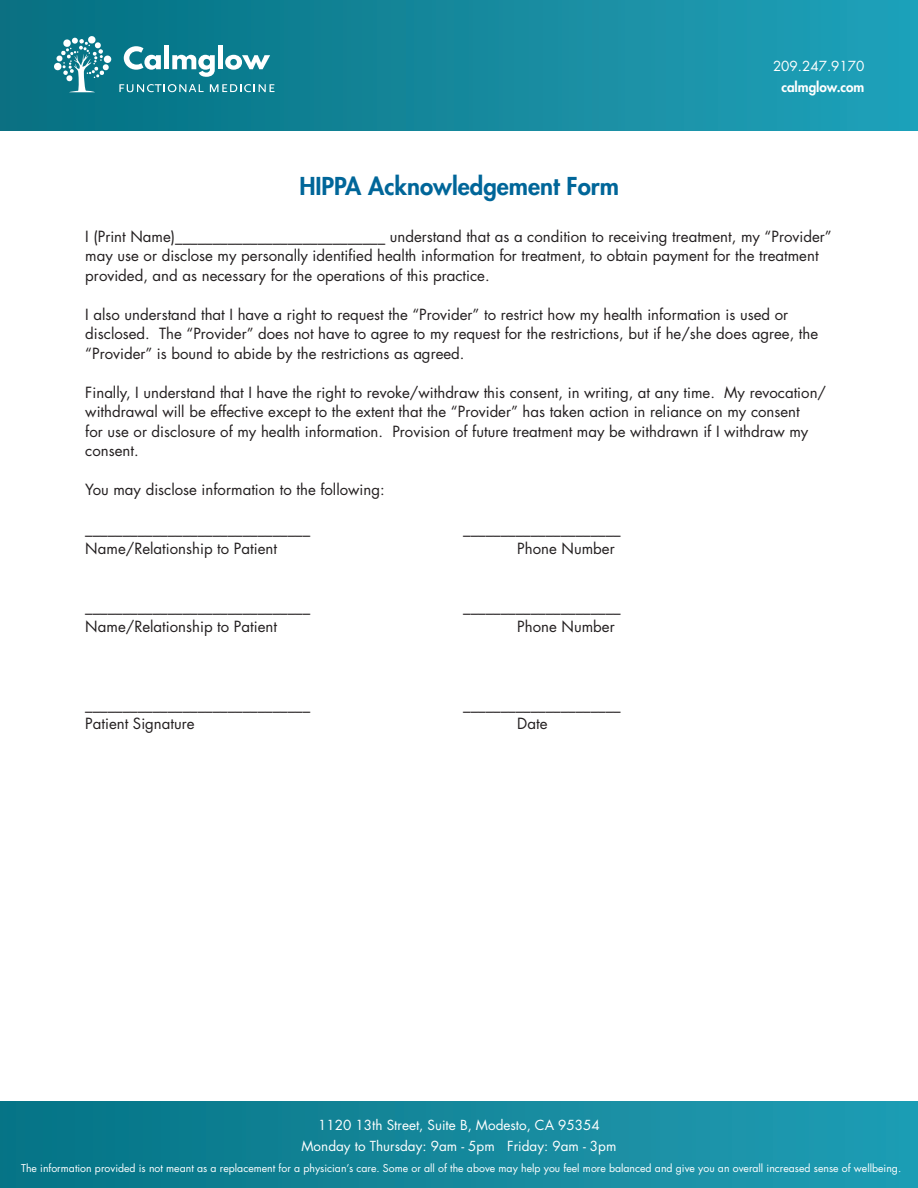
<style>
.page{position:relative;width:918px;height:1188px;background:#fff}
.page>*{position:absolute;margin:0;border:0;box-sizing:border-box;transform-origin:0 0}
.t1{font:800 24px "Futura";color:#069}
.t2{font:15px/19.5px "Futura";color:#231f20}
.t3{font:13.5px/21px "Futura";color:#fff;text-align:center}
.t4{font:800 13.5px "Futura";color:#fff}
.t5{font:10.5px "Futura";color:#fff}
</style>
<div class="page">
<div style="left:0;top:0;width:918px;height:130px;background:linear-gradient(to right,#066f80,#21a1b9)"></div>
<div style="left:0;top:1102px;width:918px;height:86px;background:linear-gradient(to right,#067385,#219db4)"></div>
<svg style="left:54px;top:36px;width:57px;height:56px"></svg>
<svg style="left:124px;top:46px;width:37px;height:24px"></svg>
<div style="left:164px;top:46px;width:5px;height:23px;background:#fff"></div>
<svg style="left:172px;top:55px;width:43px;height:22px"></svg>
<div style="left:218px;top:46px;width:5px;height:23px;background:#fff"></div>
<svg style="left:225px;top:55px;width:45px;height:15px"></svg>
<svg style="left:119px;top:84px;width:85px;height:8px"></svg>
<svg style="left:210px;top:84px;width:64px;height:8px"></svg>
<p class="t3" style="left:773px;top:55px;width:93px">209.247.9170</p>
<p class="t4" style="left:781px;top:78px;width:85px">calmglow.com</p>
<h1 class="t1" style="left:299px;top:170px;width:321px">HIPPA Acknowledgement Form</h1>
<p class="t2" style="left:85px;top:226px;width:748px">I (Print Name)____________________________ understand that as a condition to receiving treatment, my “Provider” may use or disclose my personally identified health information for treatment, to obtain payment for the treatment provided, and as necessary for the operations of this practice.</p>
<p class="t2" style="left:85px;top:304px;width:734px">I also understand that I have a right to request the “Provider” to restrict how my health information is used or disclosed. The “Provider” does not have to agree to my request for the restrictions, but if he/she does agree, the “Provider” is bound to abide by the restrictions as agreed.</p>
<p class="t2" style="left:85px;top:382px;width:742px">Finally, I understand that I have the right to revoke/withdraw this consent, in writing, at any time. My revocation/ withdrawal will be effective except to the extent that the “Provider” has taken action in reliance on my consent<br>for use or disclosure of my health information. Provision of future treatment may be withdrawn if I withdraw my consent.</p>
<p class="t2" style="left:85px;top:480px;width:301px">You may disclose information to the following:</p>
<p class="t2" style="left:85px;top:519px;width:227px">______________________________</p>
<p class="t2" style="left:463px;top:519px;width:159px">_____________________</p>
<p class="t2" style="left:85px;top:538px;width:193px">Name/Relationship to Patient</p>
<p class="t2" style="left:517px;top:538px;width:99px">Phone Number</p>
<p class="t2" style="left:85px;top:597px;width:227px">______________________________</p>
<p class="t2" style="left:463px;top:597px;width:159px">_____________________</p>
<p class="t2" style="left:85px;top:616px;width:193px">Name/Relationship to Patient</p>
<p class="t2" style="left:517px;top:616px;width:99px">Phone Number</p>
<p class="t2" style="left:85px;top:694px;width:227px">______________________________</p>
<p class="t2" style="left:463px;top:694px;width:159px">_____________________</p>
<p class="t2" style="left:85px;top:714px;width:111px">Patient Signature</p>
<p class="t2" style="left:517px;top:714px;width:32px">Date</p>
<p class="t3" style="left:302px;top:1114px;width:316px">1120 13th Street, Suite B, Modesto, CA 95354<br>Monday to Thursday: 9am - 5pm Friday: 9am - 3pm</p>
<p class="t5" style="left:21px;top:1161px;width:882px">The information provided is not meant as a replacement for a physician’s care. Some or all of the above may help you feel more balanced and give you an overall increased sense of wellbeing.</p>
</div>
